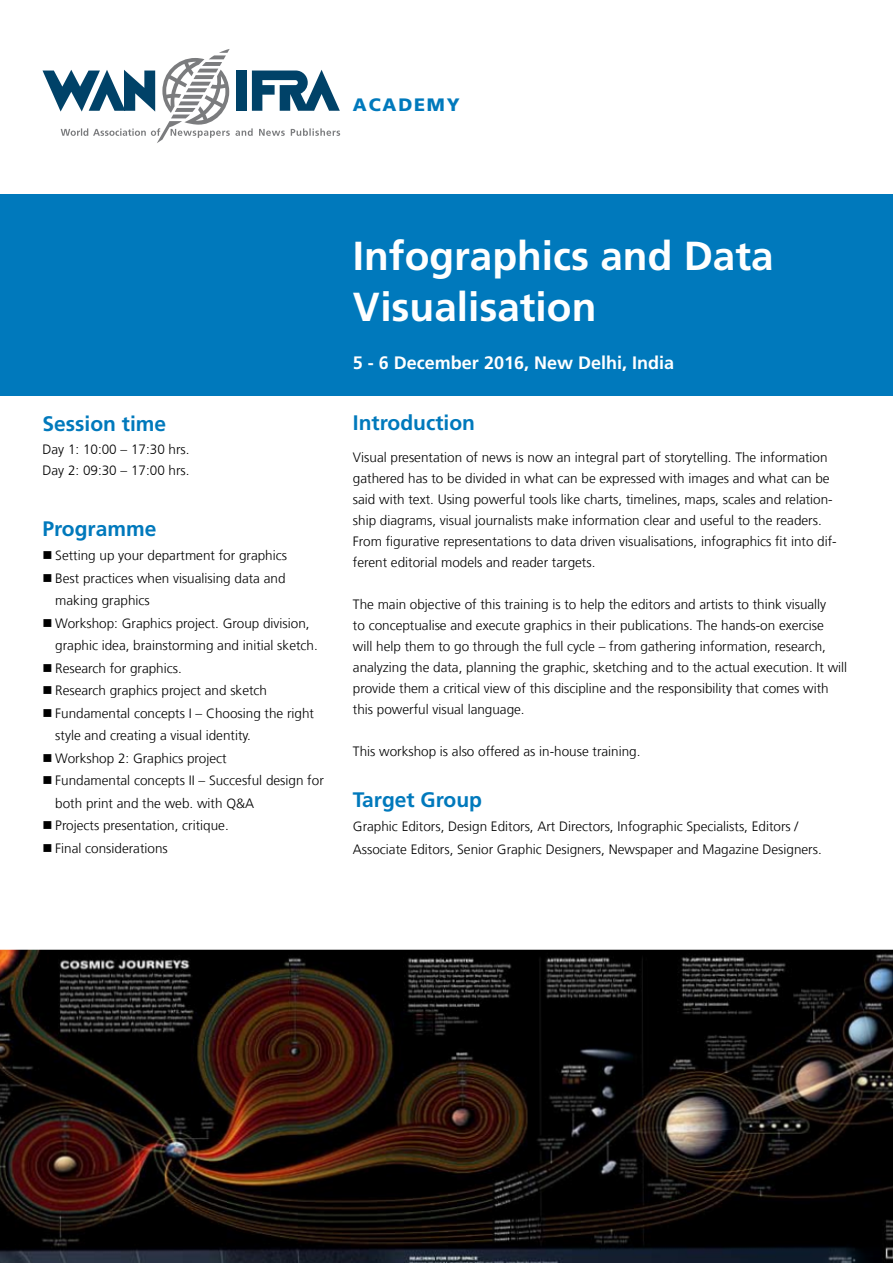
<style>
.page{position:relative;width:893px;height:1263px;background:#fff}
.page>*{position:absolute;margin:0;border:0;box-sizing:border-box;transform-origin:0 0}
.t1{font:700 40.5px/51px "Frutiger LT Com";color:#fff}
.t2{font:700 21px "Frutiger LT Com";color:#0079bc}
.t3{font:700 18px "Frutiger LT Com";color:#fff}
.t4{font:900 18px "Frutiger LT Com";letter-spacing:.1em;color:#0079bc}
.t5{font:300 13.5px/22.5px "Frutiger LT Com";color:#000}
</style>
<div class="page">
<div style="left:0;top:194px;width:893px;height:201px;background:#0079bc"></div>
<img style="left:0;top:950px;width:893px;height:313px">
<svg style="left:43px;top:49px;width:297px;height:94px"></svg>
<h3 class="t4" style="left:353px;top:94px;width:108px">ACADEMY</h3>
<h2 class="t2" style="left:43px;top:411px;width:125px">Session time</h2>
<p class="t5" style="left:43px;top:438px;width:149px;line-height:21px">Day 1: 10:00 – 17:30 hrs.<br>Day 2: 09:30 – 17:00 hrs.</p>
<h2 class="t2" style="left:43px;top:516px;width:115px">Programme</h2>
<p class="t5" style="left:55px;top:544px;width:270px">Setting up your department for graphics<br>Best practices when visualising data and making graphics<br>Workshop: Graphics project. Group division, graphic idea, brainstorming and initial sketch.<br>Research for graphics.<br>Research graphics project and sketch Fundamental concepts I – Choosing the right style and creating a visual identity.<br>Workshop 2: Graphics project<br>Fundamental concepts II – Succesful design for both print and the web. with Q&amp;A<br>Projects presentation, critique.<br>Final considerations</p>
<h1 class="t1" style="left:353px;top:231px;width:422px">Infographics and Data<br>Visualisation</h1>
<h3 class="t3" style="left:353px;top:352px;width:323px">5 - 6 December 2016, New Delhi, India</h3>
<h2 class="t2" style="left:353px;top:410px;width:124px">Introduction</h2>
<p class="t5" style="left:353px;top:447px;width:485px;line-height:21px">Visual presentation of news is now an integral part of storytelling. The information gathered has to be divided in what can be expressed with images and what can be said with text. Using powerful tools like charts, timelines, maps, scales and relation&shy;ship diagrams, visual journalists make information clear and useful to the readers.<br>From figurative representations to data driven visualisations, infographics fit into dif&shy;ferent editorial models and reader targets.</p>
<p class="t5" style="left:353px;top:594px;width:496px;line-height:21px">The main objective of this training is to help the editors and artists to think visually<br>to conceptualise and execute graphics in their publications. The hands-on exercise<br>will help them to go through the full cycle – from gathering information, research, analyzing the data, planning the graphic, sketching and to the actual execution. It will provide them a critical view of this discipline and the responsibility that comes with this powerful visual language.</p>
<p class="t5" style="left:353px;top:740px;width:289px">This workshop is also offered as in-house training.</p>
<h2 class="t2" style="left:353px;top:787px;width:131px">Target Group</h2>
<p class="t5" style="left:353px;top:815px;width:470px">Graphic Editors, Design Editors, Art Directors, Infographic Specialists, Editors /<br>Associate Editors, Senior Graphic Designers, Newspaper and Magazine Designers.</p>
</div>
